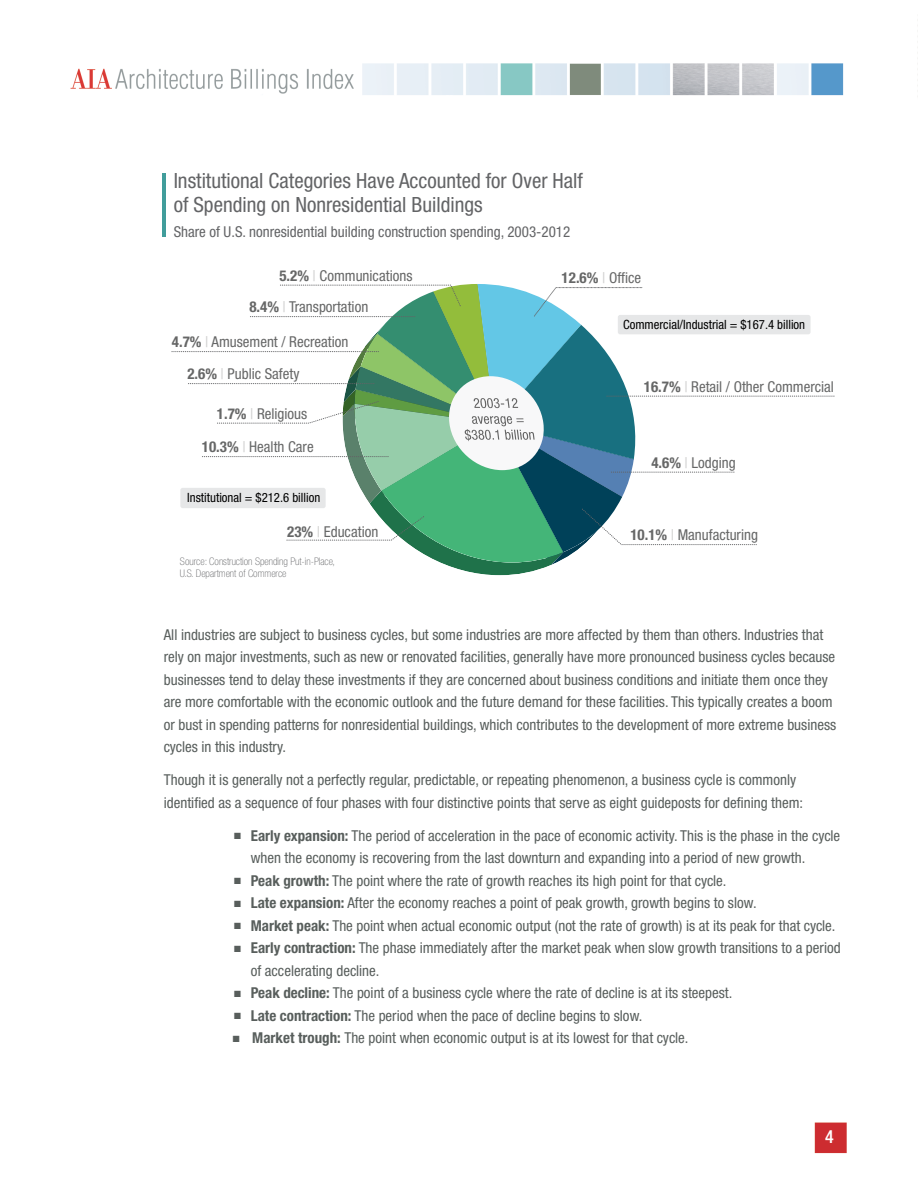
<style>
.page{position:relative;width:918px;height:1188px;background:#fff}
.page>*{position:absolute;margin:0;border:0;box-sizing:border-box;transform-origin:0 0}
.t1{font:condensed 21px/24px "Helvetica Neue";color:#636466}
.t2{font:500 condensed 18px "Helvetica Neue";color:#fff}
.t3{font:condensed 15px/22.5px "Helvetica Neue";color:#585e5c}
.t4{font:condensed 15px "Helvetica Neue";color:#666767}
.t5{font:condensed 15px "Helvetica Neue";color:#636466}
.t6{font:condensed 12.75px "Helvetica Neue";color:#000}
.t7{font:100 condensed 10.5px/12px "Helvetica Neue";color:#636466}
.s1{font-weight:700}
.s2{color:#cececd}
</style>
<div class="page">
<img style="left:70px;top:25px;width:848px;height:1129px">
<hr style="left:162px;top:173px;width:4px;height:64px;background:#419d9b">
<svg style="left:172px;top:284px;width:663px;height:291px"></svg>
<h1 class="t1" style="left:174px;top:169px;width:411px">Institutional Categories Have Accounted for Over Half of Spending on Nonresidential Buildings</h1>
<p class="t5" style="left:174px;top:223px;width:398px">Share of U.S. nonresidential building construction spending, 2003-2012</p>
<p class="t4" style="left:279px;top:267px;width:135px"><span class="s1">5.2%</span> <span class="s2">|</span> Communications</p>
<p class="t4" style="left:249px;top:298px;width:120px"><span class="s1">8.4%</span> <span class="s2">|</span> Transportation</p>
<p class="t4" style="left:172px;top:333px;width:178px"><span class="s1">4.7%</span> <span class="s2">|</span> Amusement / Recreation</p>
<p class="t4" style="left:187px;top:365px;width:114px"><span class="s1">2.6%</span> <span class="s2">|</span> Public Safety</p>
<p class="t4" style="left:217px;top:405px;width:92px"><span class="s1">1.7%</span> <span class="s2">|</span> Religious</p>
<p class="t4" style="left:202px;top:438px;width:113px"><span class="s1">10.3%</span> <span class="s2">|</span> Health Care</p>
<p class="t6" style="left:187px;top:490px;width:135px">Institutional = $212.6 billion</p>
<p class="t4" style="left:562px;top:269px;width:81px"><span class="s1">12.6%</span> <span class="s2">|</span> Office</p>
<p class="t6" style="left:623px;top:317px;width:184px">Commercial/Industrial = $167.4 billion</p>
<p class="t4" style="left:644px;top:378px;width:192px"><span class="s1">16.7%</span> <span class="s2">|</span> Retail / Other Commercial</p>
<p class="t4" style="left:651px;top:454px;width:86px"><span class="s1">4.6%</span> <span class="s2">|</span> Lodging</p>
<p class="t4" style="left:287px;top:523px;width:93px"><span class="s1">23%</span> <span class="s2">|</span> Education</p>
<p class="t4" style="left:630px;top:526px;width:129px"><span class="s1">10.1%</span> <span class="s2">|</span> Manufacturing</p>
<p class="t7" style="left:180px;top:555px;width:156px">Source: Construction Spending Put-in-Place,<br>U.S. Department of Commerce</p>
<p class="t3" style="left:164px;top:623px;width:674px">All industries are subject to business cycles, but some industries are more affected by them than others. Industries that rely on major investments, such as new or renovated facilities, generally have more pronounced business cycles because businesses tend to delay these investments if they are concerned about business conditions and initiate them once they are more comfortable with the economic outlook and the future demand for these facilities. This typically creates a boom or bust in spending patterns for nonresidential buildings, which contributes to the development of more extreme business cycles in this industry.</p>
<p class="t3" style="left:164px;top:769px;width:641px">Though it is generally not a perfectly regular, predictable, or repeating phenomenon, a business cycle is commonly identified as a sequence of four phases with four distinctive points that serve as eight guideposts for defining them:</p>
<p class="t3" style="left:251px;top:824px;width:591px;text-indent:-16px">■ <span class="s1">Early expansion:</span> The period of acceleration in the pace of economic activity. This is the phase in the cycle when the economy is recovering from the last downturn and expanding into a period of new growth.</p>
<p class="t3" style="left:234px;top:869px;width:494px">■ <span class="s1">Peak growth:</span> The point where the rate of growth reaches its high point for that cycle.</p>
<p class="t3" style="left:234px;top:892px;width:524px">■ <span class="s1">Late expansion:</span> After the economy reaches a point of peak growth, growth begins to slow.</p>
<p class="t3" style="left:234px;top:914px;width:603px">■ <span class="s1">Market peak:</span> The point when actual economic output (not the rate of growth) is at its peak for that cycle.</p>
<p class="t3" style="left:251px;top:937px;width:591px;text-indent:-16px">■ <span class="s1">Early contraction:</span> The phase immediately after the market peak when slow growth transitions to a period of accelerating decline.</p>
<p class="t3" style="left:234px;top:982px;width:500px">■ <span class="s1">Peak decline:</span> The point of a business cycle where the rate of decline is at its steepest.</p>
<p class="t3" style="left:234px;top:1004px;width:410px">■ <span class="s1">Late contraction:</span> The period when the pace of decline begins to slow.</p>
<p class="t3" style="left:233px;top:1027px;width:457px">■ <span class="s1">Market trough:</span> The point when economic output is at its lowest for that cycle.</p>
<p class="t2" style="left:825px;top:1126px;width:10px">4</p>
</div>
